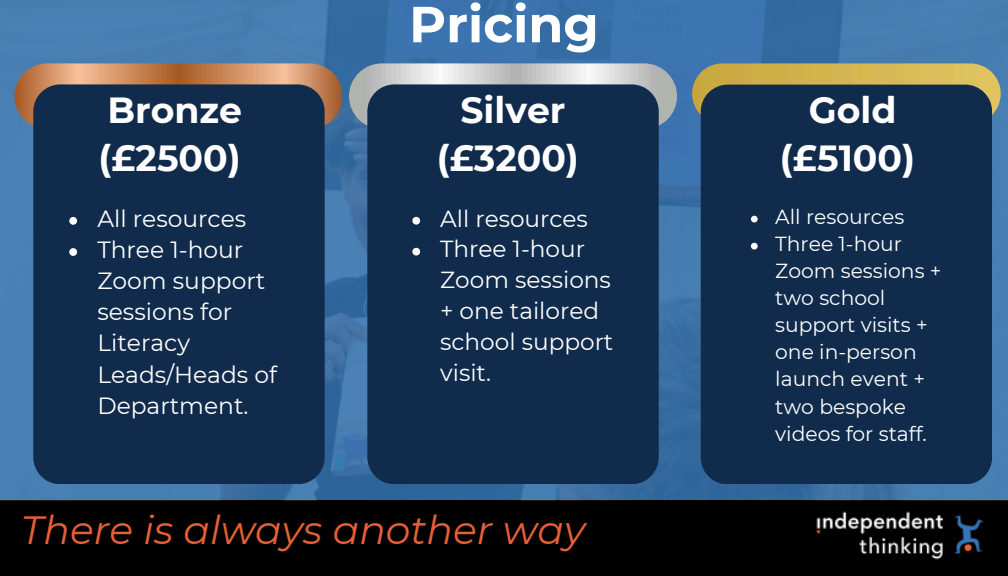
<style>
.page{position:relative;width:1008px;height:576px;background:#fff}
.page>*{position:absolute;margin:0;border:0;box-sizing:border-box;transform-origin:0 0}
.t1{font:700 50.8px "Montserrat";color:#fff}
.t2{font:italic 39.2px "Montserrat";color:#e75f35}
.t3{font:700 36.4px/48px "Montserrat";color:#fff;text-align:center}
.t4{font:23.2px/31.2px "Montserrat";color:#fff}
.t5{font:20.4px/27.2px "Montserrat";color:#fff}
</style>
<div class="page">
<div style="left:0;top:500px;width:1008px;height:76px;background:#000"></div>
<img style="left:816px;top:511px;width:168px;height:49px">
<img style="left:0;top:0;width:1008px;height:501px">
<img style="left:15px;top:63px;width:327px;height:66px;border-radius:33px">
<div style="left:33px;top:84px;width:292px;height:400px;background:#102b4c;border-radius:27px"></div>
<img style="left:349px;top:63px;width:327px;height:66px;border-radius:33px">
<div style="left:367px;top:84px;width:292px;height:400px;background:#102b4c;border-radius:27px"></div>
<img style="left:692px;top:63px;width:309px;height:60px">
<div style="left:701px;top:85px;width:291px;height:399px;background:#102b4c;border-radius:27px"></div>
<svg style="left:69px;top:217px;width:8px;height:8px"></svg>
<svg style="left:69px;top:248px;width:8px;height:8px"></svg>
<svg style="left:412px;top:217px;width:8px;height:8px"></svg>
<svg style="left:412px;top:248px;width:8px;height:8px"></svg>
<svg style="left:751px;top:216px;width:7px;height:6px"></svg>
<svg style="left:751px;top:243px;width:7px;height:7px"></svg>
<h1 class="t1" style="left:409px;top:-7px;width:191px">Pricing</h1>
<p class="t3" style="left:98px;top:86px;width:145px;text-align:left">Bronze (£2500)</p>
<p class="t3" style="left:437px;top:86px;width:144px">Silver (£3200)</p>
<p class="t3" style="left:780px;top:86px;width:137px">Gold (£5100)</p>
<p class="t4" style="left:97px;top:203px;width:150px">All resources</p>
<h2 class="t4" style="left:97px;top:234px;width:181px">Three 1-hour<br>Zoom support sessions for<br>Literacy<br>Leads/Heads of<br>Department.</h2>
<p class="t4" style="left:440px;top:203px;width:149px">All resources</p>
<p class="t4" style="left:440px;top:234px;width:175px">Three 1-hour<br>Zoom sessions + one tailored school support visit.</p>
<p class="t2" style="left:21px;top:506px;width:566px">There is always another way</p>
<p class="t5" style="left:775px;top:203px;width:131px">All resources</p>
<h2 class="t5" style="left:775px;top:230px;width:168px">Three 1-hour<br>Zoom sessions + two school support visits + one in-person launch event + two bespoke videos for staff.</h2>
</div>
